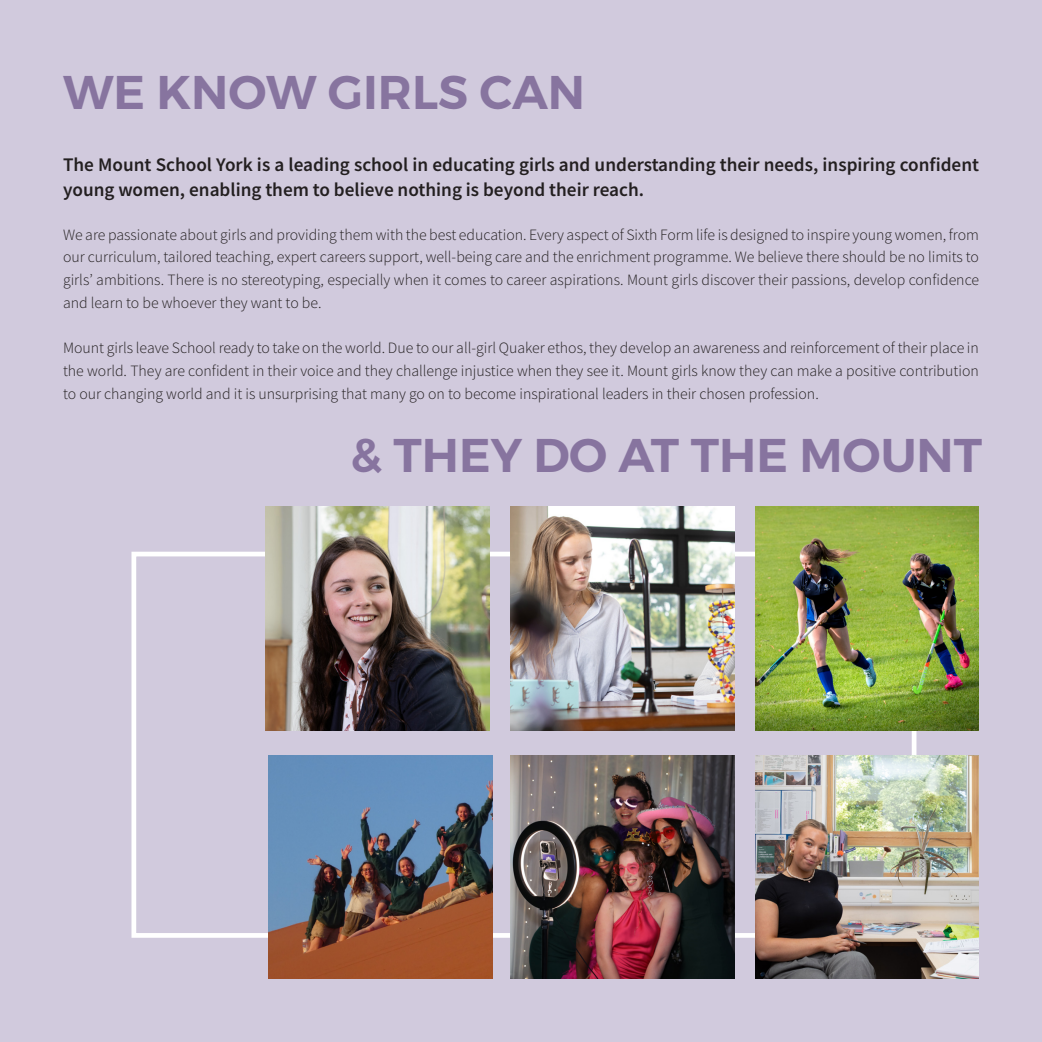
<style>
.page{position:relative;width:1042px;height:1042px;background:#d1cadd}
.page>*{position:absolute;margin:0;border:0;box-sizing:border-box;transform-origin:0 0}
.t1{font:47.25px "Trueno S Bd";color:#87749f}
.t2{font:600 19.25px/24.5px "Source Sans Pro";color:#231f20}
.t3{font:300 15.75px/22.8px "Source Sans Pro";color:#231f20;text-align:justify}
</style>
<div class="page">
<img style="left:755px;top:506px;width:224px;height:224px">
<img style="left:510px;top:506px;width:224px;height:224px">
<img style="left:266px;top:506px;width:224px;height:224px">
<img style="left:510px;top:755px;width:224px;height:224px">
<img style="left:755px;top:755px;width:224px;height:224px">
<img style="left:269px;top:755px;width:223px;height:224px">
<p class="t1" style="left:63px;top:63px;width:524px">WE KNOW GIRLS CAN</p>
<p class="t2" style="left:63px;top:152px;width:917px">The Mount School York is a leading school in educating girls and understanding their needs, inspiring confident young women, enabling them to believe nothing is beyond their reach.</p>
<p class="t3" style="left:63px;top:223px;width:917px">We are passionate about girls and providing them with the best education. Every aspect of Sixth Form life is designed to inspire young women, from our curriculum, tailored teaching, expert careers support, well-being care and the enrichment programme. We believe there should be no limits to girls’ ambitions. There is no stereotyping, especially when it comes to career aspirations. Mount girls discover their passions, develop confidence and learn to be whoever they want to be.</p>
<p class="t3" style="left:63px;top:337px;width:917px">Mount girls leave School ready to take on the world. Due to our all-girl Quaker ethos, they develop an awareness and reinforcement of their place in the world. They are confident in their voice and they challenge injustice when they see it. Mount girls know they can make a positive contribution to our changing world and it is unsurprising that many go on to become inspirational leaders in their chosen profession.</p>
<p class="t1" style="left:350px;top:426px;width:633px">&amp; THEY DO AT THE MOUNT</p>
</div>
